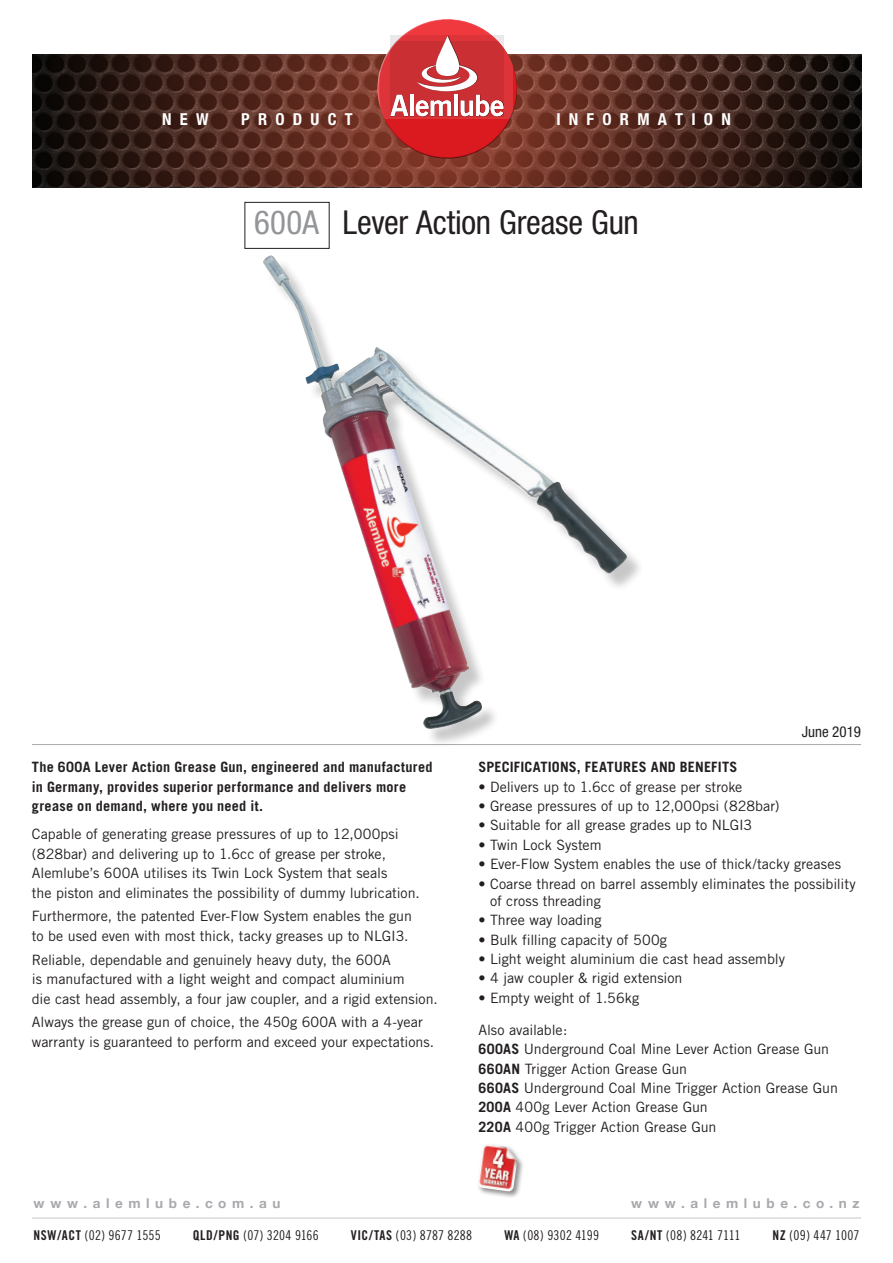
<style>
.page{position:relative;width:893px;height:1263px;background:#fff}
.page>*{position:absolute;margin:0;border:0;box-sizing:border-box;transform-origin:0 0}
.t1{font:condensed 33px "Helvetica Neue";letter-spacing:-.005em;color:#231f20}
.t2{font:700 condensed 16.5px "Helvetica Neue";letter-spacing:.5em;color:#fff}
.t3{font:condensed 15px "Helvetica Neue";color:#231f20}
.t4{font:14.25px/19.5px "Trade Gothic";color:#231f20}
.t5{font:700 14.25px/19.5px "Trade Gothic";letter-spacing:.015em;color:#231f20}
.t6{font:13.5px "Trade Gothic Cond Eighteen";letter-spacing:.015em;color:#231f20}
.t7{font:700 13.5px "Helvetica Neue";letter-spacing:.415em;color:#a8a9ad}
.t8{font:13.5px "Trade Gothic Cond Eighteen";letter-spacing:-.005em;color:#231f20}
.s1{color:#939598}
.s2{font-weight:700}
.s3{font-family:"Trade Gothic Bold Cond Twenty"}
</style>
<div class="page">
<hr style="left:32px;top:744px;width:829px;height:1px;background:#a8a9ad">
<hr style="left:32px;top:1218px;width:829px;height:1px;background:#c7c8ca">
<svg style="left:32px;top:54px;width:829px;height:133px;background:#4b2820"></svg>
<svg style="left:375px;top:19px;width:129px;height:99px"></svg>
<svg style="left:381px;top:41px;width:137px;height:119px;background:#bf3130"></svg>
<svg style="left:390px;top:36px;width:114px;height:81px;background:#cb393d"></svg>
<svg style="left:391px;top:95px;width:17px;height:21px"></svg>
<hr style="left:410px;top:95px;width:4px;height:21px;background:#fff">
<svg style="left:416px;top:36px;width:87px;height:80px"></svg>
<div style="left:244px;top:202px;width:86px;height:47px;border:1px solid #231f20"></div>
<div style="left:477px;top:1143px;width:47px;height:55px;background:#231f20;opacity:.5"></div>
<img style="left:478px;top:1144px;width:39px;height:47px">
<div style="left:266px;top:258px;width:379px;height:489px;background:#231f20;opacity:.25"></div>
<img style="left:263px;top:256px;width:365px;height:474px">
<p class="t2" style="left:162px;top:110px;width:48px">NEW</p>
<p class="t2" style="left:241px;top:110px;width:113px">PRODUCT</p>
<p class="t2" style="left:556px;top:110px;width:176px">INFORMATION</p>
<h1 class="t1" style="left:254px;top:203px;width:386px"><span class="s1">600A</span> Lever Action Grease Gun</h1>
<p class="t3" style="left:802px;top:723px;width:61px">June 2019</p>
<p class="t5" style="left:32px;top:757px;width:402px">The 600A Lever Action Grease Gun, engineered and manufactured in Germany, provides superior performance and delivers more grease on demand, where you need it.</p>
<p class="t4" style="left:32px;top:824px;width:389px">Capable of generating grease pressures of up to 12,000psi (828bar) and delivering up to 1.6cc of grease per stroke, Alemlube’s 600A utilises its Twin Lock System that seals<br>the piston and eliminates the possibility of dummy lubrication.</p>
<p class="t4" style="left:32px;top:906px;width:382px">Furthermore, the patented Ever-Flow System enables the gun to be used even with most thick, tacky greases up to NLGI3.</p>
<p class="t4" style="left:32px;top:950px;width:407px">Reliable, dependable and genuinely heavy duty, the 600A<br>is manufactured with a light weight and compact aluminium<br>die cast head assembly, a four jaw coupler, and a rigid extension.</p>
<p class="t4" style="left:32px;top:1012px;width:404px">Always the grease gun of choice, the 450g 600A with a 4-year warranty is guaranteed to perform and exceed your expectations.</p>
<p class="t5" style="left:478px;top:757px;width:261px">SPECIFICATIONS, FEATURES AND BENEFITS</p>
<p class="t4" style="left:478px;top:777px;width:265px">• Delivers up to 1.6cc of grease per stroke</p>
<p class="t4" style="left:478px;top:796px;width:303px">• Grease pressures of up to 12,000psi (828bar)</p>
<p class="t4" style="left:478px;top:815px;width:275px">• Suitable for all grease grades up to NLGI3</p>
<p class="t4" style="left:478px;top:835px;width:125px">• Twin Lock System</p>
<p class="t4" style="left:478px;top:854px;width:364px">• Ever-Flow System enables the use of thick/tacky greases</p>
<p class="t4" style="left:490px;top:875px;width:367px;line-height:17.2px;text-indent:-12px">• Coarse thread on barrel assembly eliminates the possibility of cross threading</p>
<p class="t4" style="left:478px;top:910px;width:125px">• Three way loading</p>
<p class="t4" style="left:478px;top:929px;width:190px">• Bulk filling capacity of 500g</p>
<p class="t4" style="left:478px;top:949px;width:308px">• Light weight aluminium die cast head assembly</p>
<p class="t4" style="left:478px;top:968px;width:206px">• 4 jaw coupler &amp; rigid extension</p>
<p class="t4" style="left:478px;top:988px;width:162px">• Empty weight of 1.56kg</p>
<p class="t4" style="left:478px;top:1020px;width:361px">Also available:<br><span class="s2">600AS</span> Underground Coal Mine Lever Action Grease Gun <span class="s2">660AN</span> Trigger Action Grease Gun<br><span class="s2">660AS</span> Underground Coal Mine Trigger Action Grease Gun <span class="s2">200A</span> 400g Lever Action Grease Gun<br><span class="s2">220A</span> 400g Trigger Action Grease Gun</p>
<p class="t7" style="left:34px;top:1193px;width:249px">www.alemlube.com.au</p>
<p class="t7" style="left:631px;top:1193px;width:230px">www.alemlube.co.nz</p>
<p class="t6" style="left:34px;top:1227px;width:129px"><span class="s3">NSW/ACT</span> (02) 9677 1555</p>
<p class="t6" style="left:193px;top:1227px;width:127px"><span class="s3">QLD/PNG</span> (07) 3204 9166</p>
<p class="t6" style="left:351px;top:1227px;width:123px"><span class="s3">VIC/TAS</span> (03) 8787 8288</p>
<p class="t6" style="left:504px;top:1227px;width:96px"><span class="s3">WA</span> (08) 9302 4199</p>
<p class="t8" style="left:631px;top:1227px;width:111px"><span class="s3">SA/NT</span> (08) 8241 7111</p>
<p class="t6" style="left:772px;top:1227px;width:88px"><span class="s3">NZ</span> (09) 447 1007</p>
</div>
